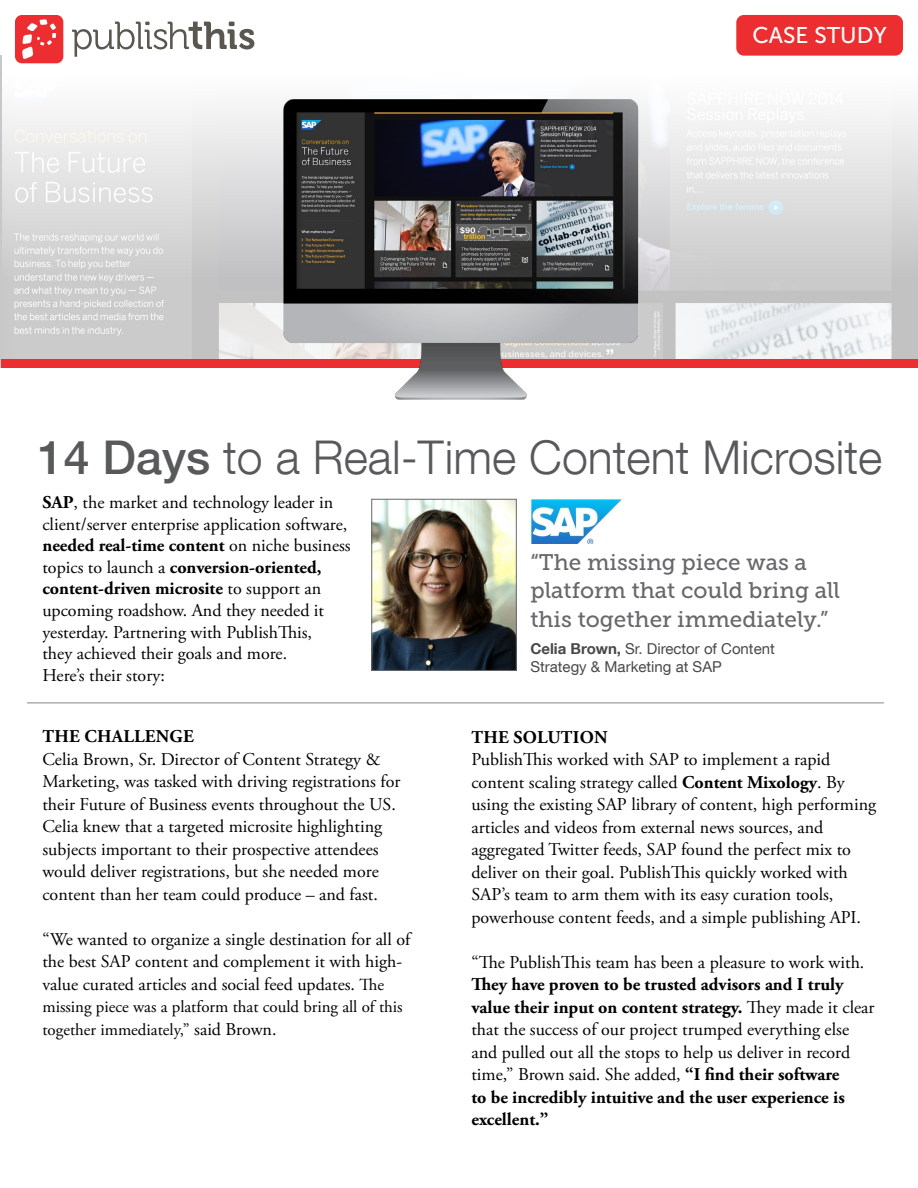
<style>
.page{position:relative;width:918px;height:1188px;background:#fff}
.page>*{position:absolute;margin:0;border:0;box-sizing:border-box;transform-origin:0 0}
.t1{font:300 46.5px "Helvetica Neue LT Com";color:#58595b}
.t2{font:22.65px "Museo Sans 500";color:#fff}
.t3{font:22.5px/28.5px "Museo Slab 500";color:#67686b}
.t4{font:18px/22.5px "Adobe Garamond Pro";color:#000}
.t5{font:700 18px/22.5px "Adobe Garamond Pro";color:#000}
.t6{font:16.8px/22.5px "Adobe Garamond Pro";color:#000}
.t7{font:15px/18px "Helvetica Neue LT Com";color:#48484a}
.s1{font-weight:500}
.s2{font-weight:700}
.s3{font-size:16.8px}
.s4{font-size:18px}
.s5{font-weight:400}
</style>
<div class="page">
<img style="left:0;top:56px;width:918px;height:311px">
<img style="left:373px;top:501px;width:142px;height:168px">
<div style="left:371px;top:499px;width:146px;height:172px;border:1px solid #67686b"></div>
<img style="left:531px;top:499px;width:91px;height:45px">
<img style="left:2px;top:15px;width:916px;height:273px">
<div style="left:1px;top:359px;width:917px;height:8px;background:#ed2e30"></div>
<img style="left:262px;top:86px;width:393px;height:314px">
<hr style="left:27px;top:703px;width:857px;height:1px;background:#858688">
<svg style="left:72px;top:22px;width:182px;height:35px"></svg>
<div style="left:15px;top:15px;width:48px;height:48px;background:#ed2e30;border-radius:7px"></div>
<svg style="left:22px;top:19px;width:34px;height:40px"></svg>
<div style="left:736px;top:15px;width:167px;height:41px;background:#ed2e30;border-radius:8px"></div>
<p class="t2" style="left:753px;top:22px;width:136px">CASE STUDY</p>
<h1 class="t1" style="left:38px;top:429px;width:846px"><span class="s1">14 Days</span> to a Real-Time Content Microsite</h1>
<p class="t4" style="left:42px;top:492px;width:310px;line-height:21.6px"><span class="s2">SAP</span>, the market and technology leader in client/server enterprise application software, <span class="s2">needed real-time content</span> on niche business topics to launch a <span class="s2">conversion-oriented, content-driven microsite</span> to support an upcoming roadshow. And they needed it yesterday. Partnering with PublishThis,<br>they achieved their goals and more.<br>Here’s their story:</p>
<p class="t5" style="left:43px;top:726px;width:153px">THE CHALLENGE</p>
<p class="t4" style="left:42px;top:749px;width:360px">Celia Brown, Sr. Director of Content Strategy &amp; Marketing, was tasked with driving registrations for their Future of Business events throughout the US.<br>Celia knew that a targeted microsite highlighting subjects important to their prospective attendees would deliver registrations, but she needed more content than her team could produce – and fast.</p>
<p class="t4" style="left:42px;top:929px;width:369px">“We wanted to organize a single destination for all of the best SAP content and complement it with high&shy;value curated articles and social feed updates. <span class="s3">The</span></p>
<p class="t6" style="left:42px;top:997px;width:362px">missing piece was a platform that could bring all of this together immediately,” <span class="s4">said Brown.</span></p>
<p class="t3" style="left:530px;top:548px;width:311px">“The missing piece was a platform that could bring all this together immediately.”</p>
<p class="t7" style="left:530px;top:639px;width:246px"><span class="s2">Celia Brown,</span> Sr. Director of Content<br>Strategy &amp; Marketing at SAP</p>
<p class="t5" style="left:472px;top:726px;width:138px">THE SOLUTION</p>
<p class="t4" style="left:471px;top:749px;width:406px">PublishThis worked with SAP to implement a rapid content scaling strategy called <span class="s2">Content Mixology</span>. By using the existing SAP library of content, high performing articles and videos from external news sources, and aggregated Twitter feeds, SAP found the perfect mix to deliver on their goal. PublishThis quickly worked with SAP’s team to arm them with its easy curation tools, powerhouse content feeds, and a simple publishing API.</p>
<p class="t4" style="left:471px;top:951px;width:394px">“The PublishThis team has been a pleasure to work with.</p>
<p class="t5" style="left:471px;top:973px;width:405px">They have proven to be trusted advisors and I truly value their input on content strategy. <span class="s5">They made it clear that the success of our project trumped everything else and pulled out all the stops to help us deliver in record time,” Brown said. She added,</span> “I find their software<br>to be incredibly intuitive and the user experience is excellent.”</p>
</div>
